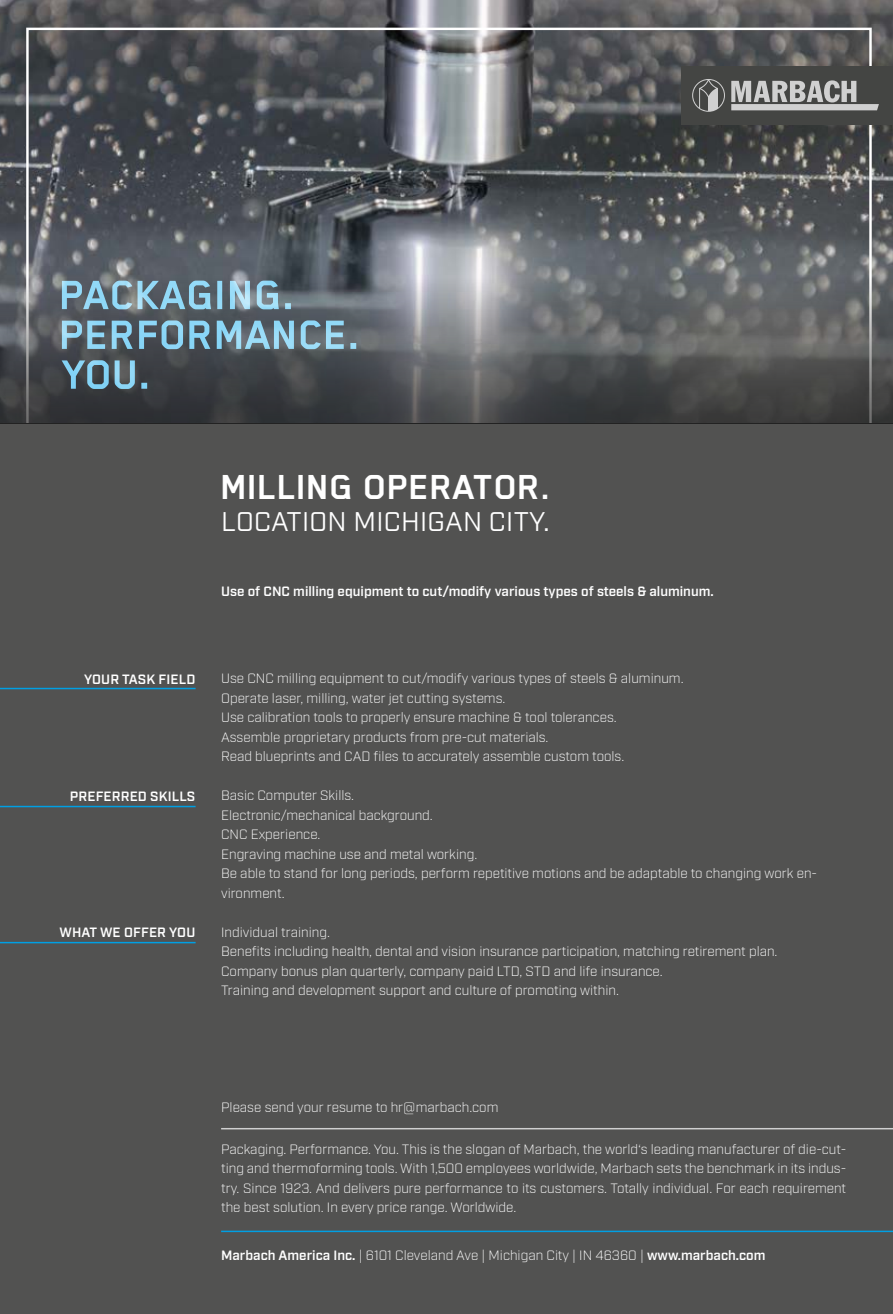
<style>
.page{position:relative;width:893px;height:1314px;background:#fff}
.page>*{position:absolute;margin:0;border:0;box-sizing:border-box;transform-origin:0 0}
.t1{font:700 40.5px "Blender Pro";color:#fff}
.t2{font:27px "Industry";letter-spacing:.01em;color:#fff}
.t3{font:300 13.5px/19.5px "Industry";color:#fff}
.t4{font:600 13.5px "Industry";color:#fff}
.s1{font-size:34.5px}
.s2{font-weight:600}
</style>
<div class="page">
<img style="left:0;top:0;width:893px;height:277px">
<div style="left:0;top:423px;width:893px;height:891px;background:#525251"></div>
<hr style="left:0;top:688px;width:196px;height:1px;background:#009fe3">
<hr style="left:0;top:806px;width:196px;height:1px;background:#009fe3">
<hr style="left:0;top:942px;width:196px;height:1px;background:#009fe3">
<hr style="left:221px;top:1128px;width:672px;height:1px;background:#d0d0d0">
<hr style="left:221px;top:1231px;width:672px;height:1px;background:#009fe3">
<div style="left:681px;top:66px;width:212px;height:59px;background:#444543"></div>
<svg style="left:692px;top:79px;width:33px;height:33px"></svg>
<svg style="left:731px;top:80px;width:148px;height:30px"></svg>
<svg style="left:0;top:277px;width:893px;height:146px;background:#585a5d"></svg>
<svg style="left:62px;top:360px;width:85px;height:29px;background:#5c7987"></svg>
<svg style="left:62px;top:320px;width:294px;height:29px;background:#6e90a0"></svg>
<svg style="left:62px;top:281px;width:229px;height:28px;background:#7898a7"></svg>
<p class="t1" style="left:221px;top:465px;width:331px">MILLING OPERATOR<span class="s1">.</span></p>
<p class="t2" style="left:221px;top:506px;width:330px">LOCATION MICHIGAN CITY.</p>
<p class="t4" style="left:221px;top:584px;width:494px">Use of CNC milling equipment to cut/modify various types of steels &amp; aluminum.</p>
<p class="t4" style="left:84px;top:671px;width:113px">YOUR TASK FIELD</p>
<p class="t4" style="left:70px;top:788px;width:127px">PREFERRED SKILLS</p>
<p class="t4" style="left:59px;top:924px;width:137px">WHAT WE OFFER YOU</p>
<p class="t3" style="left:221px;top:669px;width:464px">Use CNC milling equipment to cut/modify various types of steels &amp; aluminum.</p>
<p class="t3" style="left:221px;top:689px;width:286px">Operate laser, milling, water jet cutting systems.</p>
<p class="t3" style="left:221px;top:708px;width:397px">Use calibration tools to properly ensure machine &amp; tool tolerances.</p>
<p class="t3" style="left:221px;top:728px;width:329px">Assemble proprietary products from pre-cut materials.</p>
<p class="t3" style="left:221px;top:747px;width:405px">Read blueprints and CAD files to accurately assemble custom tools.</p>
<p class="t3" style="left:221px;top:786px;width:135px">Basic Computer Skills.</p>
<p class="t3" style="left:221px;top:806px;width:213px">Electronic/mechanical background.</p>
<p class="t3" style="left:221px;top:825px;width:101px">CNC Experience.</p>
<p class="t3" style="left:221px;top:845px;width:258px">Engraving machine use and metal working.</p>
<p class="t3" style="left:221px;top:864px;width:597px">Be able to stand for long periods, perform repetitive motions and be adaptable to changing work en&shy;vironment.</p>
<p class="t3" style="left:221px;top:923px;width:110px">Individual training.</p>
<p class="t3" style="left:221px;top:942px;width:558px">Benefits including health, dental and vision insurance participation, matching retirement plan.</p>
<p class="t3" style="left:221px;top:962px;width:443px">Company bonus plan quarterly, company paid LTD, STD and life insurance.</p>
<p class="t3" style="left:221px;top:981px;width:399px">Training and development support and culture of promoting within.</p>
<p class="t3" style="left:221px;top:1098px;width:279px">Please send your resume to hr@marbach.com</p>
<p class="t3" style="left:221px;top:1139px;width:627px;text-align:justify">Packaging. Performance. You. This is the slogan of Marbach, the world‘s leading manufacturer of die-cut&shy;ting and thermoforming tools. With 1,500 employees worldwide, Marbach sets the benchmark in its indus&shy;try. Since 1923. And delivers pure performance to its customers. Totally individual. For each requirement the best solution. In every price range. Worldwide.</p>
<p class="t3" style="left:221px;top:1246px;width:546px"><span class="s2">Marbach America Inc.</span> | 6101 Cleveland Ave | Michigan City | IN 46360 | <span class="s2">www.marbach.com</span></p>
</div>
